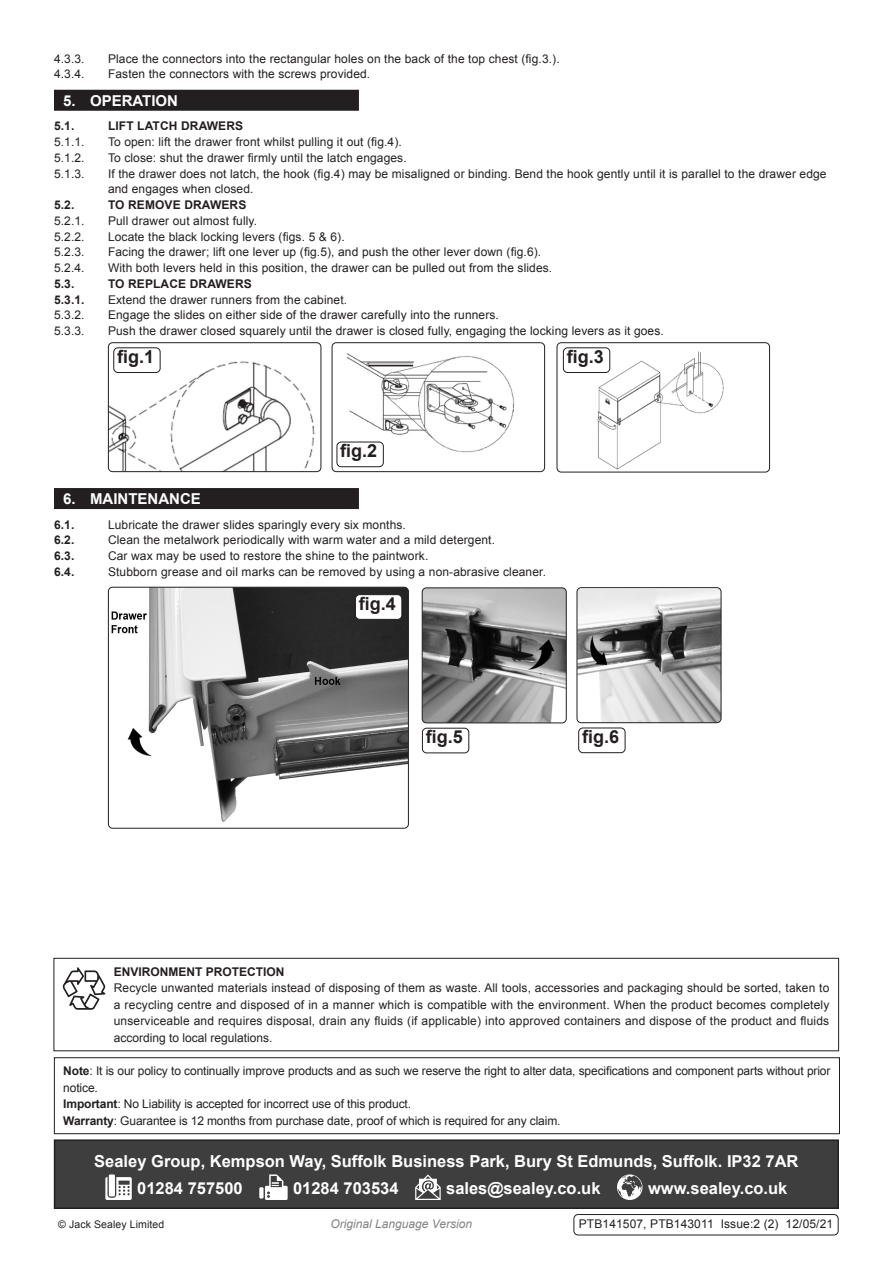
<style>
.page{position:relative;width:893px;height:1263px;background:#fff}
.page>*{position:absolute;margin:0;border:0;box-sizing:border-box;transform-origin:0 0}
.t1{font:700 18px "Arial";color:#231f20}
.Footer_Contact_Infor{font:700 16.5px "Arial";color:#fff}
.t2{font:700 15px "Arial";color:#fff}
.Enviroment_Protectio{font:12px/16.5px "Arial";letter-spacing:.01em;color:#231f20}
.Important_Notificati{font:12px/16.5px "Arial";letter-spacing:-.01em;color:#231f20}
.Enviroment_Protectio-2{font:700 12px "Arial";letter-spacing:.01em;color:#231f20}
.Body__Footer{font:12px "Arial";letter-spacing:.01em;color:#231f20}
.t3{font:italic 12px "Arial";color:#808285}
.Body__Justified__7pt{font:10.5px "Arial";letter-spacing:.01em;color:#231f20}
.s1{font-weight:700}
</style>
<div class="page">
<div style="left:54px;top:90px;width:305px;height:21px;background:#231f20"></div>
<div style="left:54px;top:488px;width:305px;height:21px;background:#231f20"></div>
<img style="left:108px;top:587px;width:300px;height:235px">
<div style="left:108px;top:587px;width:301px;height:242px;border:1px solid #231f20;border-radius:4px"></div>
<img style="left:597px;top:351px;width:127px;height:119px">
<div style="left:557px;top:342px;width:213px;height:130px;border:1px solid #231f20;border-radius:4px"></div>
<img style="left:341px;top:353px;width:174px;height:115px">
<div style="left:332px;top:342px;width:213px;height:130px;border:1px solid #231f20;border-radius:4px"></div>
<img style="left:108px;top:349px;width:213px;height:123px">
<div style="left:108px;top:342px;width:213px;height:130px;border:1px solid #231f20;border-radius:4px"></div>
<div style="left:113px;top:347px;width:48px;height:26px;border:1px solid #231f20;border-radius:4px"></div>
<div style="left:337px;top:442px;width:47px;height:25px;border:1px solid #231f20;border-radius:4px"></div>
<div style="left:563px;top:347px;width:47px;height:26px;border:1px solid #231f20;border-radius:4px"></div>
<div style="left:355px;top:595px;width:47px;height:24px;background:#fff;border-radius:4px"></div>
<div style="left:355px;top:594px;width:47px;height:26px;border:1px solid #231f20;border-radius:4px"></div>
<div style="left:422px;top:728px;width:47px;height:25px;border:1px solid #231f20;border-radius:4px"></div>
<div style="left:578px;top:728px;width:47px;height:25px;border:1px solid #231f20;border-radius:4px"></div>
<img style="left:422px;top:589px;width:144px;height:134px">
<div style="left:422px;top:587px;width:145px;height:136px;border:1px solid #231f20;border-radius:4px"></div>
<img style="left:577px;top:589px;width:144px;height:134px">
<div style="left:577px;top:587px;width:144px;height:136px;border:1px solid #231f20;border-radius:4px"></div>
<div style="left:55px;top:1140px;width:783px;height:68px;background:#3e3e3f"></div>
<svg style="left:105px;top:1177px;width:27px;height:23px"></svg>
<div style="left:109px;top:1174px;width:6px;height:22px;background:#fff"></div>
<div style="left:259px;top:1187px;width:5px;height:11px;background:#fff"></div>
<svg style="left:265px;top:1174px;width:23px;height:26px"></svg>
<svg style="left:415px;top:1174px;width:26px;height:26px"></svg>
<svg style="left:617px;top:1174px;width:25px;height:26px"></svg>
<div style="left:54px;top:1139px;width:785px;height:70px;border:2px solid #231f20"></div>
<div style="left:54px;top:958px;width:785px;height:93px;border:1px solid #231f20"></div>
<svg style="left:63px;top:967px;width:42px;height:43px"></svg>
<div style="left:54px;top:1057px;width:786px;height:77px;border:1px solid #231f20"></div>
<div style="left:573px;top:1214px;width:265px;height:21px;border:1px solid #231f20;border-radius:4px"></div>
<p class="Enviroment_Protectio" style="left:54px;top:50px;width:32px">4.3.3.</p>
<p class="Enviroment_Protectio" style="left:108px;top:50px;width:453px">Place the connectors into the rectangular holes on the back of the top chest (fig.3.).</p>
<p class="Enviroment_Protectio" style="left:54px;top:66px;width:32px">4.3.4.</p>
<p class="Enviroment_Protectio" style="left:108px;top:66px;width:264px">Fasten the connectors with the screws provided.</p>
<p class="t2" style="left:63px;top:90px;width:117px">5. OPERATION</p>
<p class="Enviroment_Protectio-2" style="left:54px;top:118px;width:22px">5.1.</p>
<p class="Enviroment_Protectio-2" style="left:108px;top:118px;width:137px">LIFT LATCH DRAWERS</p>
<p class="Enviroment_Protectio" style="left:54px;top:134px;width:32px">5.1.1.</p>
<p class="Enviroment_Protectio" style="left:108px;top:134px;width:295px">To open: lift the drawer front whilst pulling it out (fig.4).</p>
<p class="Enviroment_Protectio" style="left:54px;top:149px;width:32px">5.1.2.</p>
<p class="Enviroment_Protectio" style="left:108px;top:149px;width:300px">To close: shut the drawer firmly until the latch engages.</p>
<p class="Enviroment_Protectio" style="left:54px;top:165px;width:32px">5.1.3.</p>
<p class="Enviroment_Protectio" style="left:108px;top:166px;width:720px;line-height:15.8px">If the drawer does not latch, the hook (fig.4) may be misaligned or binding. Bend the hook gently until it is parallel to the drawer edge and engages when closed.</p>
<p class="Enviroment_Protectio-2" style="left:54px;top:197px;width:22px">5.2.</p>
<p class="Enviroment_Protectio-2" style="left:108px;top:197px;width:140px">TO REMOVE DRAWERS</p>
<p class="Enviroment_Protectio" style="left:54px;top:212px;width:32px">5.2.1.</p>
<p class="Enviroment_Protectio" style="left:108px;top:212px;width:151px">Pull drawer out almost fully.</p>
<p class="Enviroment_Protectio" style="left:54px;top:228px;width:32px">5.2.2.</p>
<p class="Enviroment_Protectio" style="left:108px;top:228px;width:238px">Locate the black locking levers (figs. 5 &amp; 6).</p>
<p class="Enviroment_Protectio" style="left:54px;top:244px;width:32px">5.2.3.</p>
<p class="Enviroment_Protectio" style="left:108px;top:244px;width:435px">Facing the drawer; lift one lever up (fig.5), and push the other lever down (fig.6).</p>
<p class="Enviroment_Protectio" style="left:54px;top:260px;width:32px">5.2.4.</p>
<p class="Enviroment_Protectio" style="left:108px;top:260px;width:446px">With both levers held in this position, the drawer can be pulled out from the slides.</p>
<p class="Enviroment_Protectio-2" style="left:54px;top:276px;width:22px">5.3.</p>
<p class="Enviroment_Protectio-2" style="left:108px;top:276px;width:145px">TO REPLACE DRAWERS</p>
<p class="Enviroment_Protectio-2" style="left:54px;top:291px;width:32px">5.3.1.</p>
<p class="Enviroment_Protectio" style="left:108px;top:291px;width:241px">Extend the drawer runners from the cabinet.</p>
<p class="Enviroment_Protectio" style="left:54px;top:307px;width:32px">5.3.2.</p>
<p class="Enviroment_Protectio" style="left:108px;top:307px;width:392px">Engage the slides on either side of the drawer carefully into the runners.</p>
<p class="Enviroment_Protectio" style="left:54px;top:323px;width:32px">5.3.3.</p>
<p class="Enviroment_Protectio" style="left:108px;top:323px;width:557px">Push the drawer closed squarely until the drawer is closed fully, engaging the locking levers as it goes.</p>
<p class="t1" style="left:117px;top:345px;width:39px">fig.1</p>
<p class="t1" style="left:567px;top:345px;width:39px">fig.3</p>
<p class="t1" style="left:340px;top:439px;width:39px">fig.2</p>
<p class="t2" style="left:63px;top:489px;width:139px">6. MAINTENANCE</p>
<p class="Enviroment_Protectio-2" style="left:54px;top:516px;width:22px">6.1.</p>
<p class="Enviroment_Protectio" style="left:108px;top:516px;width:299px">Lubricate the drawer slides sparingly every six months.</p>
<p class="Enviroment_Protectio-2" style="left:54px;top:532px;width:22px">6.2.</p>
<p class="Enviroment_Protectio" style="left:108px;top:532px;width:389px">Clean the metalwork periodically with warm water and a mild detergent.</p>
<p class="Enviroment_Protectio-2" style="left:54px;top:548px;width:22px">6.3.</p>
<p class="Enviroment_Protectio" style="left:108px;top:548px;width:322px">Car wax may be used to restore the shine to the paintwork.</p>
<p class="Enviroment_Protectio-2" style="left:54px;top:564px;width:22px">6.4.</p>
<p class="Enviroment_Protectio" style="left:108px;top:563px;width:439px">Stubborn grease and oil marks can be removed by using a non-abrasive cleaner.</p>
<p class="t1" style="left:359px;top:591px;width:39px">fig.4</p>
<p class="t1" style="left:426px;top:725px;width:39px">fig.5</p>
<p class="t1" style="left:582px;top:725px;width:39px">fig.6</p>
<p class="Enviroment_Protectio-2" style="left:114px;top:964px;width:172px">ENVIRONMENT PROTECTION</p>
<p class="Enviroment_Protectio" style="left:114px;top:980px;width:717px;text-align:justify">Recycle unwanted materials instead of disposing of them as waste. All tools, accessories and packaging should be sorted, taken to a recycling centre and disposed of in a manner which is compatible with the environment. When the product becomes completely unserviceable and requires disposal, drain any fluids (if applicable) into approved containers and dispose of the product and fluids according to local regulations.</p>
<p class="Important_Notificati" style="left:63px;top:1063px;width:769px"><span class="s1">Note</span>: It is our policy to continually improve products and as such we reserve the right to alter data, specifications and component parts without prior notice.</p>
<p class="Important_Notificati" style="left:63px;top:1096px;width:349px"><span class="s1">Important</span>: No Liability is accepted for incorrect use of this product.</p>
<p class="Important_Notificati" style="left:63px;top:1112px;width:499px"><span class="s1">Warranty</span>: Guarantee is 12 months from purchase date, proof of which is required for any claim.</p>
<p class="Footer_Contact_Infor" style="left:94px;top:1150px;width:706px">Sealey Group, Kempson Way, Suffolk Business Park, Bury St Edmunds, Suffolk. IP32 7AR</p>
<p class="Footer_Contact_Infor" style="left:137px;top:1177px;width:107px">01284 757500</p>
<p class="Footer_Contact_Infor" style="left:293px;top:1177px;width:107px">01284 703534</p>
<p class="Footer_Contact_Infor" style="left:446px;top:1177px;width:156px">sales@sealey.co.uk</p>
<p class="Footer_Contact_Infor" style="left:648px;top:1177px;width:141px">www.sealey.co.uk</p>
<p class="Body__Justified__7pt" style="left:58px;top:1217px;width:108px">© Jack Sealey Limited</p>
<p class="t3" style="left:330px;top:1216px;width:143px">Original Language Version</p>
<p class="Body__Footer" style="left:579px;top:1216px;width:256px">PTB141507, PTB143011 Issue:2 (2) 12/05/21</p>
</div>
